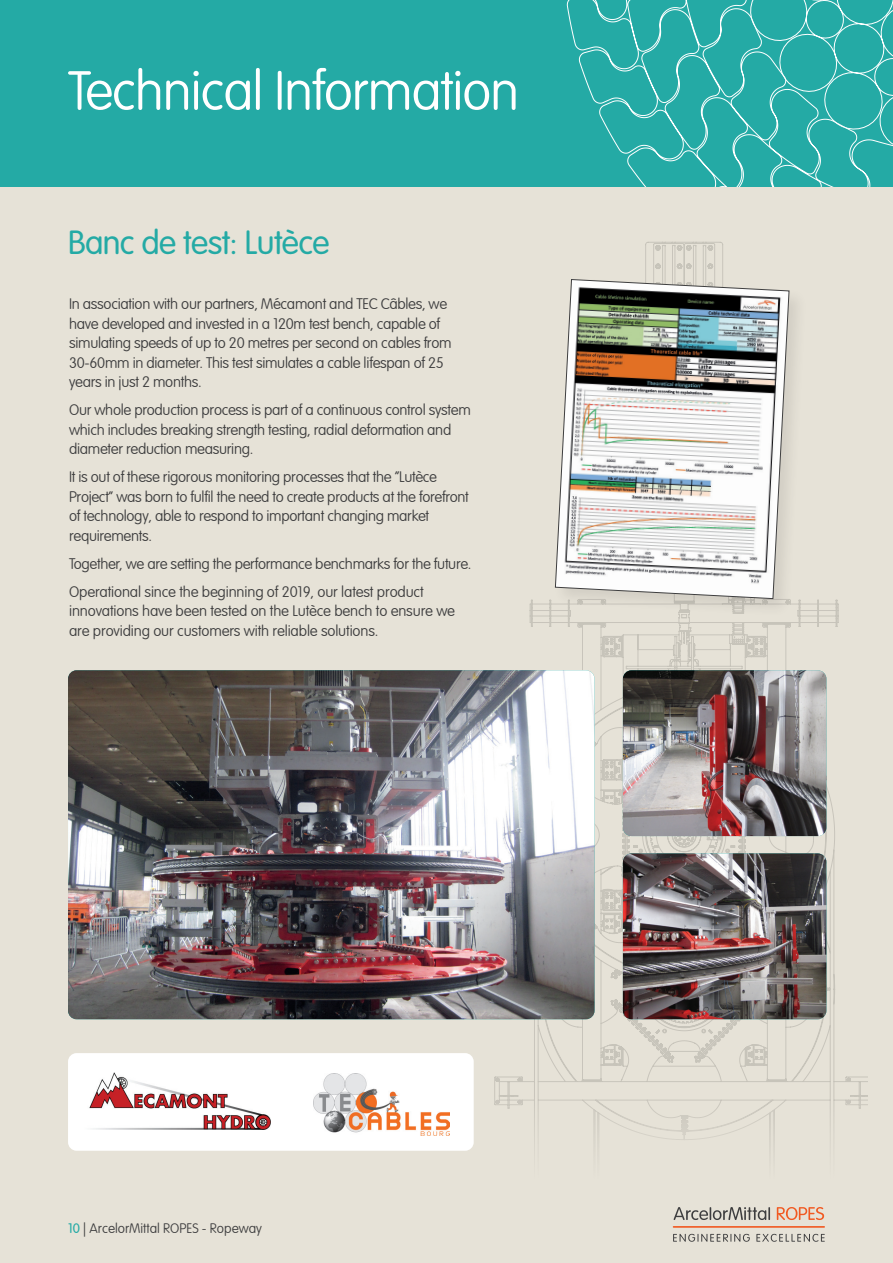
<style>
.page{position:relative;width:893px;height:1263px;background:#fff}
.page>*{position:absolute;margin:0;border:0;box-sizing:border-box;transform-origin:0 0}
.t1{font:100 54px "VAG Rounded LT Pro";letter-spacing:-.02em;color:#fff}
.t2{font:300 33px "VAG Rounded";letter-spacing:-.02em;color:#24aaa5}
.t3{font:100 15px/19.5px "VAG Rounded LT Pro";letter-spacing:-.02em;color:#3e3e3f}
.t4{font:100 13.5px "VAG Rounded LT Pro";color:#3e3e3f}
.s1{font-weight:300;color:#24aaa5}
</style>
<div class="page">
<div style="left:0;top:177px;width:893px;height:1086px;background:#e6e2d7"></div>
<svg style="left:494px;top:242px;width:374px;height:992px"></svg>
<img style="left:68px;top:670px;width:526px;height:349px">
<img style="left:623px;top:670px;width:203px;height:166px">
<img style="left:623px;top:853px;width:203px;height:166px">
<div style="left:68px;top:1053px;width:406px;height:98px;background:#fff;border-radius:9px"></div>
<img style="left:89px;top:1073px;width:181px;height:56px">
<img style="left:313px;top:1073px;width:137px;height:62px">
<div style="left:552px;top:276px;width:256px;height:342px;background:#231f20;opacity:.1"></div>
<img style="left:555px;top:279px;width:235px;height:320px">
<div style="left:0;top:0;width:893px;height:186px;background:#24aaa5"></div>
<svg style="left:566px;top:0;width:305px;height:186px"></svg>
<svg style="left:740px;top:0;width:153px;height:152px"></svg>
<svg style="left:674px;top:1207px;width:96px;height:13px"></svg>
<svg style="left:777px;top:1207px;width:47px;height:13px"></svg>
<svg style="left:673px;top:1234px;width:77px;height:8px"></svg>
<svg style="left:756px;top:1234px;width:69px;height:8px"></svg>
<hr style="left:673px;top:1226px;width:152px;height:2px;background:#f15921">
<p class="t1" style="left:68px;top:60px;width:453px">Technical Information</p>
<p class="t2" style="left:68px;top:223px;width:263px">Banc de test: Lutèce</p>
<p class="t3" style="left:69px;top:295px;width:384px">In association with our partners, Mécamont and TEC Câbles, we have developed and invested in a 120m test bench, capable of simulating speeds of up to 20 metres per second on cables from 30-60mm in diameter. This test simulates a cable lifespan of 25 years in just 2 months.</p>
<p class="t3" style="left:69px;top:401px;width:403px">Our whole production process is part of a continuous control system which includes breaking strength testing, radial deformation and diameter reduction measuring.</p>
<p class="t3" style="left:69px;top:468px;width:401px">It is out of these rigorous monitoring processes that the “Lutèce Project” was born to fulfil the need to create products at the forefront of technology, able to respond to important changing market requirements.</p>
<p class="t3" style="left:69px;top:554px;width:404px">Together, we are setting the performance benchmarks for the future.</p>
<p class="t3" style="left:69px;top:582px;width:387px">Operational since the beginning of 2019, our latest product innovations have been tested on the Lutèce bench to ensure we are providing our customers with reliable solutions.</p>
<p class="t4" style="left:68px;top:1221px;width:195px"><span class="s1">10</span> | ArcelorMittal ROPES - Ropeway</p>
</div>
